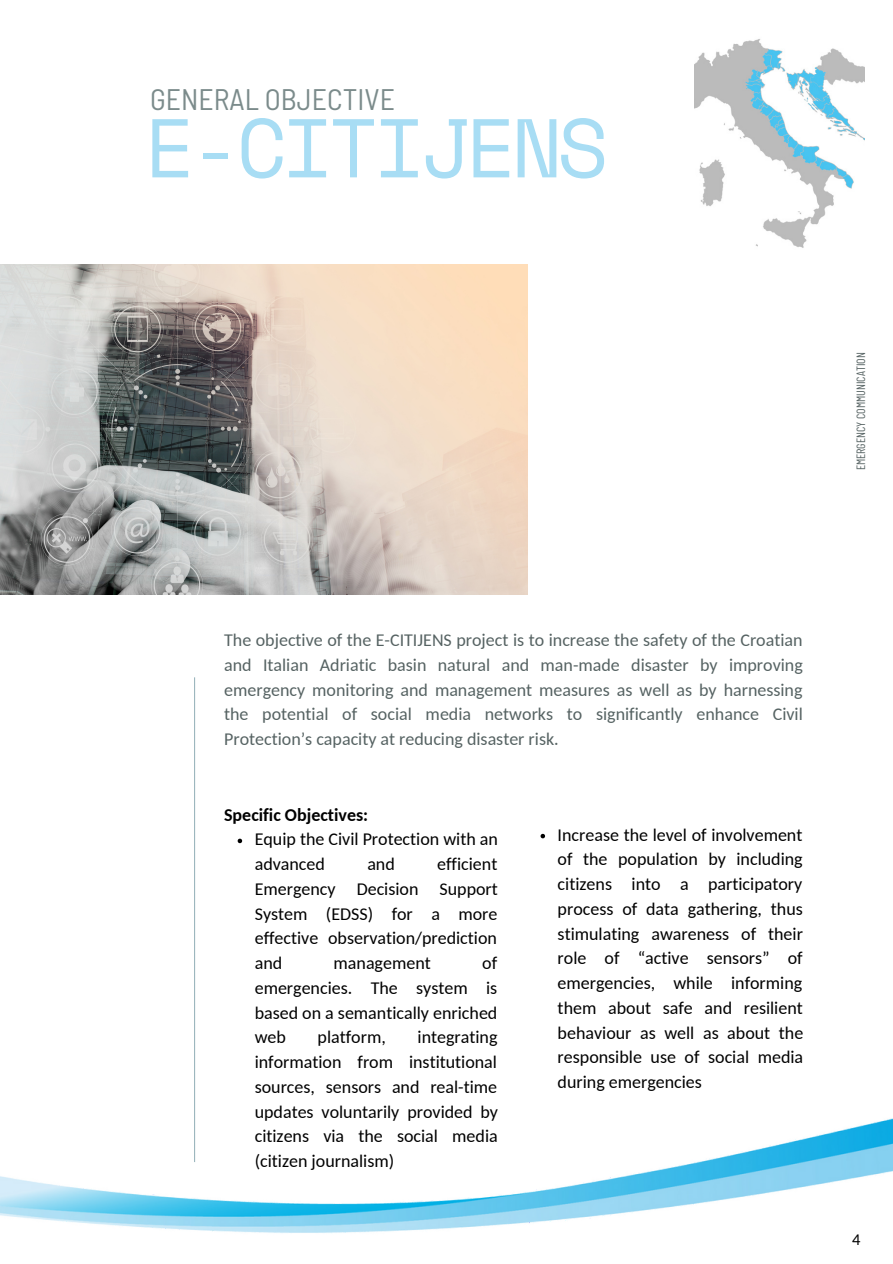
<style>
.page{position:relative;width:893px;height:1264px;background:#fff}
.page>*{position:absolute;margin:0;border:0;box-sizing:border-box;transform-origin:0 0}
.t1{font:83.1px "Space Mono";letter-spacing:-.06em;color:#a8ddf4}
.t2{font:semi-condensed 29.7px "Barlow";color:#7b8b8b}
.t3{font:18px/24.8px "Carlito";color:#000;text-align:justify}
.t4{font:18px/24.8px "Carlito";color:#556262;text-align:justify}
.t5{font:700 18px "Carlito";color:#000}
.t6{font:16.5px "Carlito";color:#000}
.t7{font:12px "Barlow Condensed";color:#556262}
</style>
<div class="page">
<img style="left:0;top:264px;width:527px;height:330px">
<img style="left:694px;top:39px;width:170px;height:209px">
<hr style="left:194px;top:677px;width:1px;height:485px;background:#9db7be">
<svg style="left:238px;top:838px;width:4px;height:5px"></svg>
<svg style="left:540px;top:833px;width:5px;height:5px"></svg>
<img style="left:0;top:1068px;width:892px;height:165px">
<h2 class="t2" style="left:150px;top:80px;width:246px">GENERAL OBJECTIVE</h2>
<h1 class="t1" style="left:144px;top:84px;width:465px">E-CITIJENS</h1>
<p class="t7" style="left:853px;top:470px;width:119px;rotate:-90deg">EMERGENCY COMMUNICATION</p>
<p class="t4" style="left:224px;top:629px;width:580px">The objective of the E-CITIJENS project is to increase the safety of the Croatian and Italian Adriatic basin natural and man-made disaster by improving emergency monitoring and management measures as well as by harnessing the potential of social media networks to significantly enhance Civil Protection’s capacity at reducing disaster risk.</p>
<p class="t5" style="left:224px;top:807px;width:146px">Specific Objectives:</p>
<p class="t3" style="left:255px;top:828px;width:245px">Equip the Civil Protection with an advanced</p>
<p class="t3" style="left:367px;top:853px;width:29px">and</p>
<p class="t3" style="left:255px;top:853px;width:244px;text-indent:182px">efficient Emergency Decision Support System (EDSS) for a more effective observation/prediction and</p>
<p class="t3" style="left:255px;top:952px;width:244px;text-indent:227px">of emergencies. The system is based on a semantically enriched web</p>
<p class="t3" style="left:333px;top:952px;width:99px">management</p>
<p class="t3" style="left:317px;top:1026px;width:70px">platform,</p>
<p class="t3" style="left:255px;top:1026px;width:245px;text-indent:163px">integrating information from institutional sources, sensors and real-time updates voluntarily provided by citizens via the social media (citizen journalism)</p>
<p class="t3" style="left:557px;top:823px;width:247px">Increase the level of involvement of the population by including citizens into a participatory process of data gathering, thus stimulating awareness of their role of “active sensors” of emergencies, while informing them about safe and resilient behaviour as well as about the responsible use of social media during emergencies</p>
<p class="t6" style="left:852px;top:1232px;width:10px">4</p>
</div>
